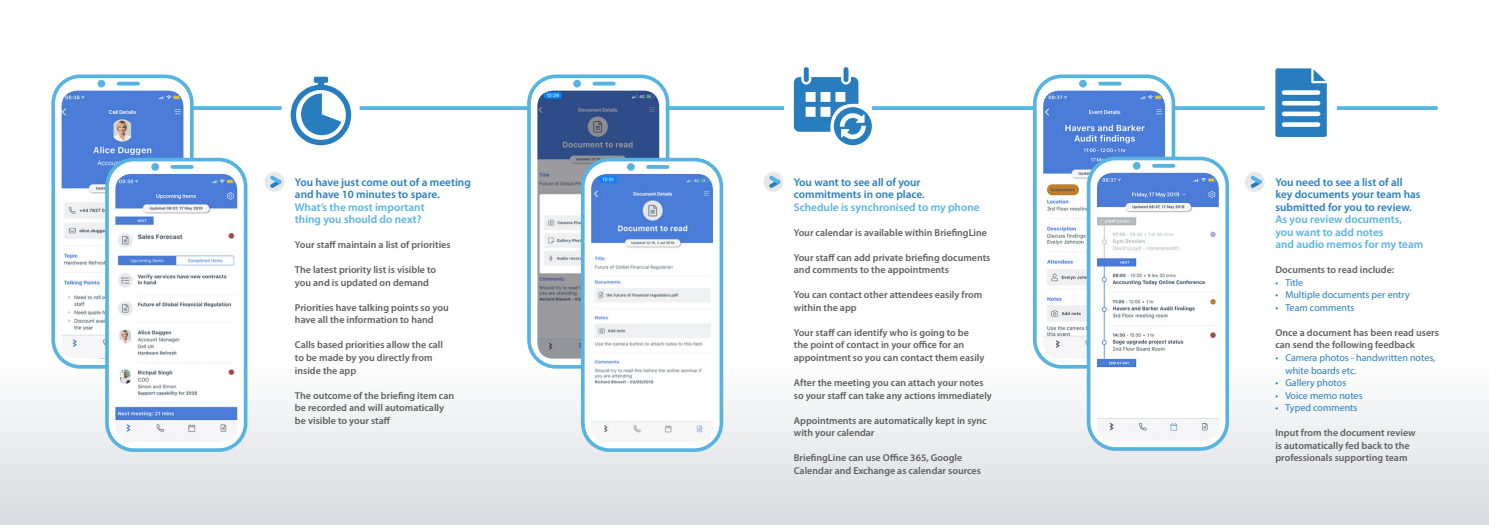
<style>
.page{position:relative;width:1489px;height:525px;background:#fff}
.page>*{position:absolute;margin:0;border:0;box-sizing:border-box;transform-origin:0 0}
.t1{font:600 11.25px/12.5px "Myriad Pro";color:#287dbf}
.t2{font:600 11.25px/12.5px "Myriad Pro";color:#56b3e2}
.t3{font:600 10px/12.5px "Myriad Pro";color:#605f61}
.t4{font:10px/12.5px "Myriad Pro";color:#287dbf}
.s1{color:#56b3e2}
</style>
<div class="page">
<svg style="left:194px;top:106px;width:1243px;height:4px;background:#60b7e3"></svg>
<div style="left:1264px;top:77px;width:72px;height:51px;background:#fff"></div>
<div style="left:282px;top:77px;width:77px;height:51px;background:#fff"></div>
<img style="left:62px;top:91px;width:121px;height:267px">
<div style="left:51px;top:74px;width:143px;height:294px;border:4px solid #56b3e2;border-radius:27px"></div>
<hr style="left:117px;top:82px;width:23px;height:3px;background:#56b3e2;border-radius:2px">
<div style="left:97px;top:80px;width:8px;height:7px;background:#56b3e2;border-radius:50%"></div>
<div style="left:0;top:361px;width:1488px;height:163px;background:linear-gradient(to bottom,#fdfefe,#d7dbde)"></div>
<div style="left:106px;top:159px;width:139px;height:291px;background:#fff;border-radius:31px"></div>
<img style="left:115px;top:174px;width:122px;height:267px">
<div style="left:105px;top:158px;width:142px;height:293px;border:4px solid #56b3e2;border-radius:27px"></div>
<svg style="left:170px;top:165px;width:24px;height:4px"></svg>
<div style="left:151px;top:163px;width:8px;height:8px;background:#56b3e2;border-radius:50%"></div>
<svg style="left:291px;top:77px;width:60px;height:68px"></svg>
<svg style="left:1275px;top:68px;width:51px;height:69px"></svg>
<div style="left:264px;top:172px;width:20px;height:20px;background:#e6e7e9;border-radius:50%"></div>
<svg style="left:270px;top:175px;width:11px;height:13px"></svg>
<div style="left:1034px;top:76px;width:138px;height:291px;background:#fff;border-radius:31px"></div>
<img style="left:1043px;top:91px;width:121px;height:267px">
<div style="left:1032px;top:74px;width:143px;height:294px;border:4px solid #56b3e2;border-radius:27px"></div>
<hr style="left:1098px;top:82px;width:23px;height:3px;background:#56b3e2;border-radius:2px">
<div style="left:1079px;top:80px;width:7px;height:7px;background:#56b3e2;border-radius:50%"></div>
<div style="left:1088px;top:158px;width:138px;height:291px;background:#fff;border-radius:31px"></div>
<img style="left:1096px;top:173px;width:122px;height:267px">
<div style="left:1086px;top:156px;width:142px;height:294px;border:4px solid #56b3e2;border-radius:27px"></div>
<svg style="left:1152px;top:164px;width:23px;height:4px"></svg>
<div style="left:1132px;top:162px;width:8px;height:7px;background:#56b3e2;border-radius:50%"></div>
<div style="left:1244px;top:172px;width:20px;height:20px;background:#e6e7e9;border-radius:50%"></div>
<svg style="left:1250px;top:175px;width:11px;height:13px"></svg>
<div style="left:528px;top:76px;width:139px;height:291px;background:#fff;border-radius:31px"></div>
<img style="left:537px;top:91px;width:122px;height:267px">
<div style="left:527px;top:74px;width:142px;height:294px;border:4px solid #56b3e2;border-radius:27px"></div>
<hr style="left:592px;top:82px;width:23px;height:3px;background:#56b3e2;border-radius:2px">
<div style="left:573px;top:80px;width:8px;height:7px;background:#56b3e2;border-radius:50%"></div>
<div style="left:582px;top:159px;width:139px;height:291px;background:#fff;border-radius:31px"></div>
<img style="left:591px;top:174px;width:122px;height:267px">
<div style="left:581px;top:158px;width:142px;height:293px;border:4px solid #56b3e2;border-radius:27px"></div>
<svg style="left:646px;top:165px;width:23px;height:4px"></svg>
<div style="left:627px;top:163px;width:7px;height:8px;background:#56b3e2;border-radius:50%"></div>
<div style="left:763px;top:172px;width:20px;height:20px;background:#e6e7e9;border-radius:50%"></div>
<svg style="left:769px;top:175px;width:11px;height:13px"></svg>
<div style="left:784px;top:77px;width:87px;height:51px;background:#fff"></div>
<div style="left:803px;top:67px;width:5px;height:15px;background:#287dbf;border-radius:2px"></div>
<div style="left:843px;top:67px;width:5px;height:15px;background:#287dbf;border-radius:2px"></div>
<svg style="left:793px;top:77px;width:78px;height:68px"></svg>
<p class="t1" style="left:295px;top:175px;width:177px">You have just come out of a meeting and have 10 minutes to spare.</p>
<p class="t2" style="left:295px;top:200px;width:131px">What’s the most important thing you should do next?</p>
<p class="t3" style="left:295px;top:238px;width:157px">Your staff maintain a list of priorities</p>
<p class="t3" style="left:295px;top:263px;width:143px">The latest priority list is visible to you and is updated on demand</p>
<p class="t3" style="left:295px;top:301px;width:155px">Priorities have talking points so you have all the information to hand</p>
<p class="t3" style="left:295px;top:338px;width:150px">Calls based priorities allow the call to be made by you directly from inside the app</p>
<p class="t3" style="left:295px;top:388px;width:161px">The outcome of the briefing item can be recorded and will automatically be visible to your staff</p>
<p class="t1" style="left:793px;top:175px;width:187px">You want to see all of your commitments in one place.<br><span class="s1">Schedule is synchronised to my phone</span></p>
<p class="t3" style="left:793px;top:226px;width:195px">Your calendar is available within BriefingLine</p>
<p class="t3" style="left:793px;top:251px;width:198px">Your staff can add private briefing documents and comments to the appointments</p>
<p class="t3" style="left:793px;top:288px;width:190px">You can contact other attendees easily from within the app</p>
<p class="t3" style="left:793px;top:326px;width:192px">Your staff can identify who is going to be the point of contact in your office for an appointment so you can contact them easily</p>
<p class="t3" style="left:793px;top:376px;width:200px">After the meeting you can attach your notes so your staff can take any actions immediately</p>
<p class="t3" style="left:793px;top:413px;width:194px">Appointments are automatically kept in sync with your calendar</p>
<p class="t3" style="left:793px;top:451px;width:188px">BriefingLine can use Office 365, Google<br>Calendar and Exchange as calendar sources</p>
<p class="t1" style="left:1275px;top:175px;width:147px">You need to see a list of all key documents your team has submitted for you to review.</p>
<p class="t2" style="left:1275px;top:213px;width:128px">As you review documents, you want to add notes</p>
<p class="t2" style="left:1275px;top:238px;width:149px">and audio memos for my team</p>
<p class="t3" style="left:1275px;top:263px;width:120px">Documents to read include:</p>
<p class="t4" style="left:1275px;top:276px;width:29px">• Title</p>
<p class="t4" style="left:1275px;top:288px;width:136px">• Multiple documents per entry</p>
<p class="t4" style="left:1275px;top:301px;width:80px">• Team comments</p>
<p class="t3" style="left:1275px;top:326px;width:165px">Once a document has been read users can send the following feedback</p>
<p class="t4" style="left:1285px;top:351px;width:151px;text-indent:-10px">• Camera photos - handwritten notes, white boards etc.</p>
<p class="t4" style="left:1275px;top:376px;width:72px">• Gallery photos</p>
<p class="t4" style="left:1275px;top:388px;width:89px">• Voice memo notes</p>
<p class="t4" style="left:1275px;top:401px;width:84px">• Typed comments</p>
<p class="t3" style="left:1275px;top:426px;width:142px">Input from the document review is automatically fed back to the professionals supporting team</p>
</div>
